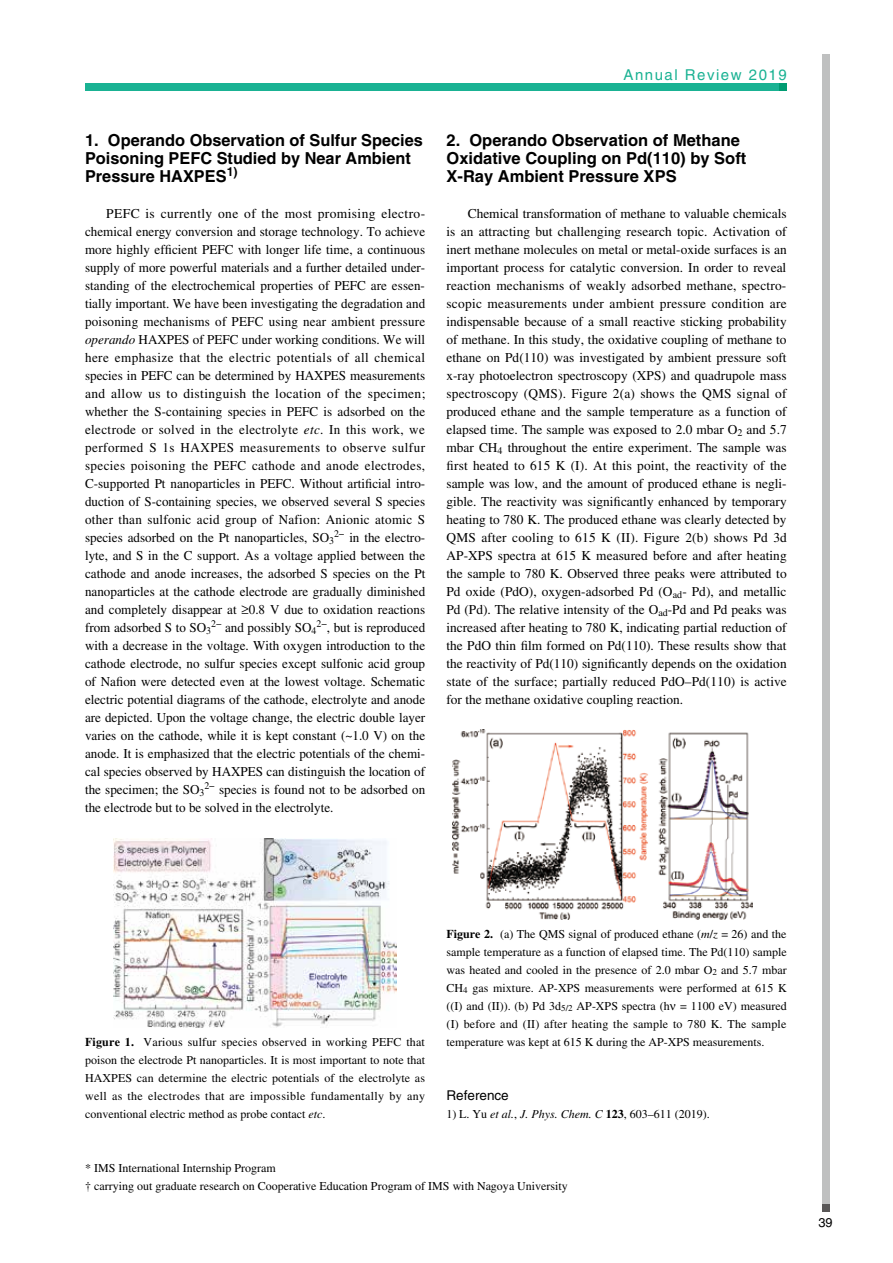
<style>
.page{position:relative;width:893px;height:1263px;background:#fff}
.page>*{position:absolute;margin:0;border:0;box-sizing:border-box;transform-origin:0 0}
.t1{font:700 16.5px/18px "Helvetica";color:#000}
.t2{font:15px "Helvetica";letter-spacing:.1em;color:#1ab293}
.t3{font:13.5px/18px "Times";color:#000}
.t4{font:13.5px "Helvetica";color:#000}
.t5{font:12.75px "Helvetica";color:#000}
.t6{font:12px/18px "Times";color:#000;text-align:justify}
.s1{font-style:italic}
.s2{font-weight:700}
</style>
<div class="page">
<div style="left:85px;top:83px;width:702px;height:7px;background:#1ab293"></div>
<div style="left:779px;top:83px;width:8px;height:7px;background:#009c72"></div>
<div style="left:822px;top:55px;width:7px;height:1157px;background:#bfc0c0"></div>
<div style="left:822px;top:1205px;width:7px;height:7px;background:#595757"></div>
<img style="left:113px;top:838px;width:284px;height:190px">
<img style="left:453px;top:729px;width:299px;height:191px">
<p class="t2" style="left:624px;top:66px;width:165px">Annual Review 2019</p>
<p class="t1" style="left:85px;top:131px;width:339px">1. Operando Observation of Sulfur Species<br>Poisoning PEFC Studied by Near Ambient<br>Pressure HAXPES<sup>1)</sup></p>
<p class="t3" style="left:85px;top:204px;width:342px;text-indent:21px">PEFC is currently one of the most promising electro&shy;chemical energy conversion and storage technology. To achieve more highly efficient PEFC with longer life time, a continuous supply of more powerful materials and a further detailed under&shy;standing of the electrochemical properties of PEFC are essen&shy;tially important. We have been investigating the degradation and poisoning mechanisms of PEFC using near ambient pressure <span class="s1">operando</span> HAXPES of PEFC under working conditions. We will here emphasize that the electric potentials of all chemical species in PEFC can be determined by HAXPES measurements and allow us to distinguish the location of the specimen; whether the S-containing species in PEFC is adsorbed on the electrode or solved in the electrolyte <span class="s1">etc</span>. In this work, we performed S 1s HAXPES measurements to observe sulfur species poisoning the PEFC cathode and anode electrodes, C-supported Pt nanoparticles in PEFC. Without artificial intro&shy;duction of S-containing species, we observed several S species other than sulfonic acid group of Nafion: Anionic atomic S species adsorbed on the Pt nanoparticles, SO<sub>3</sub><sup>2−</sup> in the electro&shy;lyte, and S in the C support. As a voltage applied between the cathode and anode increases, the adsorbed S species on the Pt nanoparticles at the cathode electrode are gradually diminished and completely disappear at ≥0.8 V due to oxidation reactions from adsorbed S to SO<sub>3</sub><sup>2−</sup> and possibly SO<sub>4</sub><sup>2−</sup>, but is reproduced with a decrease in the voltage. With oxygen introduction to the cathode electrode, no sulfur species except sulfonic acid group of Nafion were detected even at the lowest voltage. Schematic electric potential diagrams of the cathode, electrolyte and anode are depicted. Upon the voltage change, the electric double layer varies on the cathode, while it is kept constant (~1.0 V) on the anode. It is emphasized that the electric potentials of the chemi&shy;cal species observed by HAXPES can distinguish the location of the specimen; the SO<sub>3</sub><sup>2−</sup> species is found not to be adsorbed on the electrode but to be solved in the electrolyte.</p>
<p class="t1" style="left:446px;top:131px;width:301px">2. Operando Observation of Methane<br>Oxidative Coupling on Pd(110) by Soft<br>X-Ray Ambient Pressure XPS</p>
<p class="t3" style="left:446px;top:204px;width:342px;text-indent:21px">Chemical transformation of methane to valuable chemicals is an attracting but challenging research topic. Activation of inert methane molecules on metal or metal-oxide surfaces is an important process for catalytic conversion. In order to reveal reaction mechanisms of weakly adsorbed methane, spectro&shy;scopic measurements under ambient pressure condition are indispensable because of a small reactive sticking probability of methane. In this study, the oxidative coupling of methane to ethane on Pd(110) was investigated by ambient pressure soft x-ray photoelectron spectroscopy (XPS) and quadrupole mass spectroscopy (QMS). Figure 2(a) shows the QMS signal of produced ethane and the sample temperature as a function of elapsed time. The sample was exposed to 2.0 mbar O<sub>2</sub> and 5.7 mbar CH<sub>4</sub> throughout the entire experiment. The sample was first heated to 615 K (I). At this point, the reactivity of the sample was low, and the amount of produced ethane is negli&shy;gible. The reactivity was significantly enhanced by temporary heating to 780 K. The produced ethane was clearly detected by QMS after cooling to 615 K (II). Figure 2(b) shows Pd 3d AP-XPS spectra at 615 K measured before and after heating the sample to 780 K. Observed three peaks were attributed to Pd oxide (PdO), oxygen-adsorbed Pd (O<sub>ad</sub>- Pd), and metallic Pd (Pd). The relative intensity of the O<sub>ad</sub>-Pd and Pd peaks was increased after heating to 780 K, indicating partial reduction of the PdO thin film formed on Pd(110). These results show that the reactivity of Pd(110) significantly depends on the oxidation state of the surface; partially reduced PdO–Pd(110) is active for the methane oxidative coupling reaction.</p>
<p class="t6" style="left:85px;top:1032px;width:342px"><span class="s2">Figure 1.</span> Various sulfur species observed in working PEFC that poison the electrode Pt nanoparticles. It is most important to note that HAXPES can determine the electric potentials of the electrolyte as well as the electrodes that are impossible fundamentally by any conventional electric method as probe contact <span class="s1">etc</span>.</p>
<p class="t6" style="left:446px;top:924px;width:342px"><span class="s2">Figure 2.</span> (a) The QMS signal of produced ethane (<span class="s1">m</span>/<span class="s1">z</span> = 26) and the sample temperature as a function of elapsed time. The Pd(110) sample was heated and cooled in the presence of 2.0 mbar O<sub>2</sub> and 5.7 mbar CH<sub>4</sub> gas mixture. AP-XPS measurements were performed at 615 K ((I) and (II)). (b) Pd 3d<sub>5/2</sub> AP-XPS spectra (h■ = 1100 eV) measured (I) before and (II) after heating the sample to 780 K. The sample temperature was kept at 615 K during the AP-XPS measurements.</p>
<p class="t4" style="left:446px;top:1087px;width:64px">Reference</p>
<p class="t6" style="left:446px;top:1104px;width:265px">1) L. Yu <span class="s1">et al.</span>, <span class="s1">J. Phys. Chem. C</span> <span class="s2">123</span>, 603–611 (2019).</p>
<p class="t6" style="left:85px;top:1158px;width:484px">* IMS International Internship Program<br>† carrying out graduate research on Cooperative Education Program of IMS with Nagoya University</p>
<p class="t5" style="left:818px;top:1215px;width:16px">39</p>
</div>
